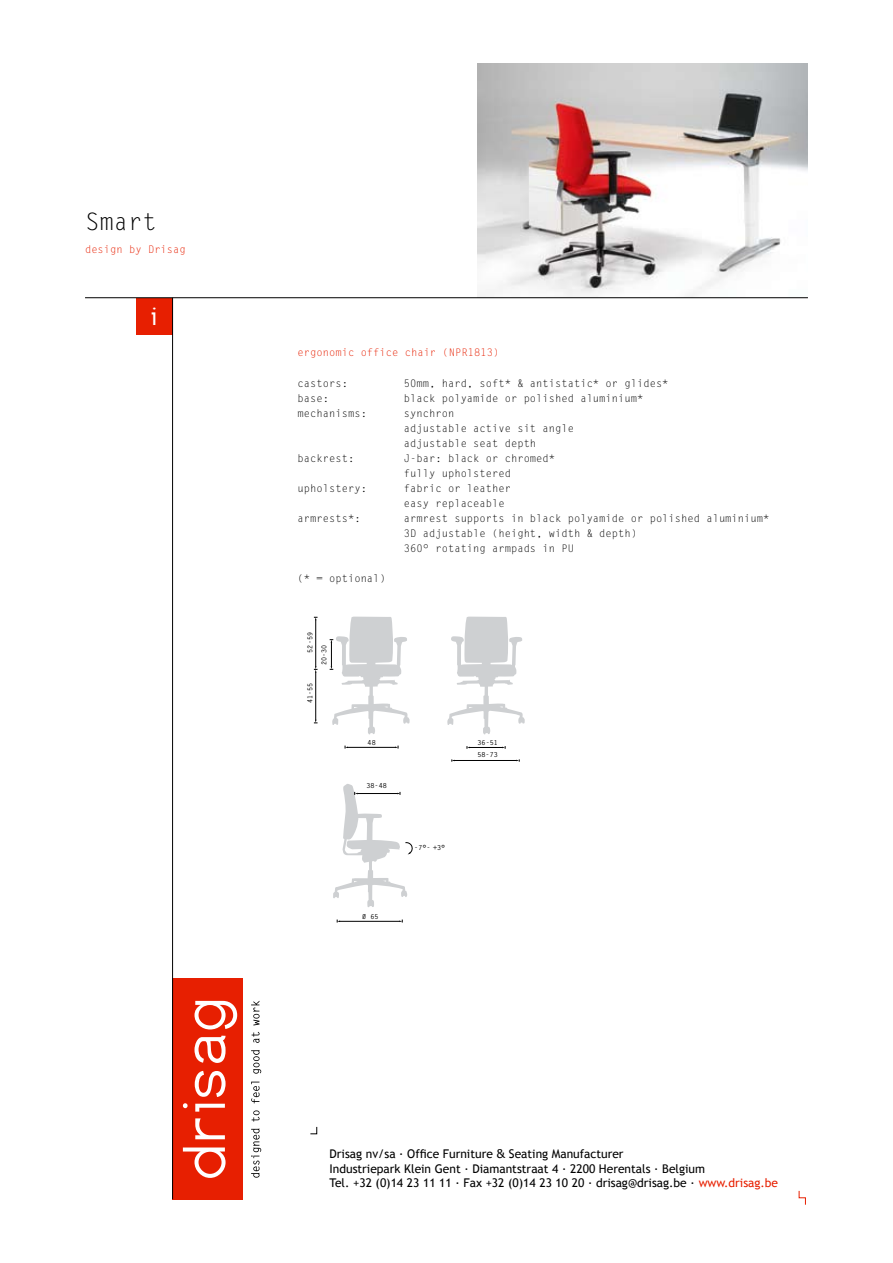
<style>
.page{position:relative;width:893px;height:1263px;background:#fff}
.page>*{position:absolute;margin:0;border:0;box-sizing:border-box;transform-origin:0 0}
.t1{font:700 25.95px "Dustismo";color:#fff}
.t2{font:24px "Letter Gothic Std";color:#000}
.t3{font:12px/14.4px "Trebuchet MS";color:#000}
.t4{font:10.5px/15px "Letter Gothic Std";color:#000}
.t5{font:10.5px "Letter Gothic Std";color:#e71f01}
.t6{font:700 6.9px "Letter Gothic Std";color:#000}
.s1{font-family:"Verdana"}
.s2{color:#e71f01}
</style>
<div class="page">
<img style="left:477px;top:64px;width:331px;height:233px">
<div style="left:136px;top:298px;width:37px;height:37px;background:#e71f01"></div>
<div style="left:172px;top:978px;width:70px;height:221px;background:#e71f01"></div>
<svg style="left:183px;top:1147px;width:43px;height:31px"></svg>
<svg style="left:195px;top:1118px;width:30px;height:21px"></svg>
<svg style="left:183px;top:1103px;width:42px;height:8px"></svg>
<svg style="left:195px;top:1071px;width:31px;height:26px"></svg>
<svg style="left:194px;top:1036px;width:32px;height:27px"></svg>
<svg style="left:194px;top:1001px;width:43px;height:28px"></svg>
<svg style="left:251px;top:1128px;width:10px;height:50px"></svg>
<svg style="left:252px;top:1110px;width:8px;height:11px"></svg>
<svg style="left:251px;top:1082px;width:9px;height:21px"></svg>
<svg style="left:251px;top:1050px;width:10px;height:24px"></svg>
<svg style="left:252px;top:1032px;width:8px;height:11px"></svg>
<svg style="left:251px;top:1001px;width:9px;height:24px"></svg>
<hr style="left:172px;top:298px;width:1px;height:901px;background:#000">
<hr style="left:85px;top:297px;width:723px;height:1px;background:#000">
<hr style="left:315px;top:620px;width:1px;height:47px;background:#000">
<hr style="left:315px;top:672px;width:1px;height:48px;background:#000">
<svg style="left:314px;top:720px;width:4px;height:4px"></svg>
<svg style="left:314px;top:666px;width:4px;height:6px"></svg>
<hr style="left:454px;top:760px;width:63px;height:1px;background:#000">
<hr style="left:469px;top:747px;width:34px;height:1px;background:#000">
<svg style="left:330px;top:617px;width:80px;height:118px"></svg>
<svg style="left:447px;top:617px;width:78px;height:118px"></svg>
<hr style="left:340px;top:921px;width:60px;height:1px;background:#000">
<hr style="left:347px;top:747px;width:49px;height:1px;background:#000">
<svg style="left:333px;top:784px;width:80px;height:123px"></svg>
<svg style="left:798px;top:1190px;width:8px;height:15px"></svg>
<svg style="left:310px;top:1126px;width:7px;height:8px"></svg>
<h2 class="t2" style="left:85px;top:208px;width:73px">Smart</h2>
<p class="t5" style="left:85px;top:243px;width:102px">design by Drisag</p>
<h1 class="t1" style="left:151px;top:302px;width:7px">i</h1>
<p class="t5" style="left:298px;top:347px;width:203px">ergonomic office chair (NPR1813)</p>
<p class="t4" style="left:298px;top:376px;width:52px">castors:</p>
<p class="t4" style="left:404px;top:376px;width:266px">50mm, hard, soft* &amp; antistatic* or glides*</p>
<p class="t4" style="left:298px;top:391px;width:33px">base:</p>
<p class="t4" style="left:404px;top:391px;width:241px">black polyamide or polished aluminium*</p>
<p class="t4" style="left:298px;top:406px;width:71px">mechanisms:</p>
<p class="t4" style="left:404px;top:406px;width:172px">synchron<br>adjustable active sit angle adjustable seat depth</p>
<p class="t4" style="left:298px;top:451px;width:58px">backrest:</p>
<p class="t4" style="left:404px;top:451px;width:153px">J-bar: black or chromed* fully upholstered</p>
<p class="t4" style="left:298px;top:481px;width:71px">upholstery:</p>
<p class="t4" style="left:404px;top:481px;width:109px">fabric or leather easy replaceable</p>
<p class="t4" style="left:298px;top:511px;width:64px">armrests*:</p>
<p class="t4" style="left:404px;top:511px;width:367px">armrest supports in black polyamide or polished aluminium*<br>3D adjustable (height, width &amp; depth)<br>360° rotating armpads in PU</p>
<p class="t4" style="left:298px;top:571px;width:90px">(* = optional)</p>
<p class="t6" style="left:306px;top:653px;width:22px;rotate:-90deg">52-59</p>
<p class="t6" style="left:306px;top:703px;width:22px;rotate:-90deg">41-55</p>
<p class="t6" style="left:320px;top:665px;width:22px;rotate:-90deg">20-30</p>
<p class="t6" style="left:368px;top:738px;width:10px">48</p>
<p class="t6" style="left:366px;top:781px;width:22px">38-48</p>
<p class="t6" style="left:370px;top:912px;width:10px">65</p>
<p class="t6" style="left:414px;top:843px;width:33px">-7°- +3°</p>
<p class="t6" style="left:477px;top:738px;width:22px">36-51</p>
<p class="t6" style="left:477px;top:750px;width:22px">58-73</p>
<p class="t3" style="left:330px;top:1147px;width:450px">Drisag nv/sa ∙ Office Furniture <span class="s1">&amp;</span> Seating Manufacturer<br>Industriepark Klein Gent ∙ Diamantstraat 4 ∙ 2200 Herentals ∙ Belgium<br>Tel. +32 (0)14 23 11 11 ∙ Fax +32 (0)14 23 10 20 ∙ drisag@drisag.be ∙ <span class="s2">www.drisag.be</span></p>
</div>
